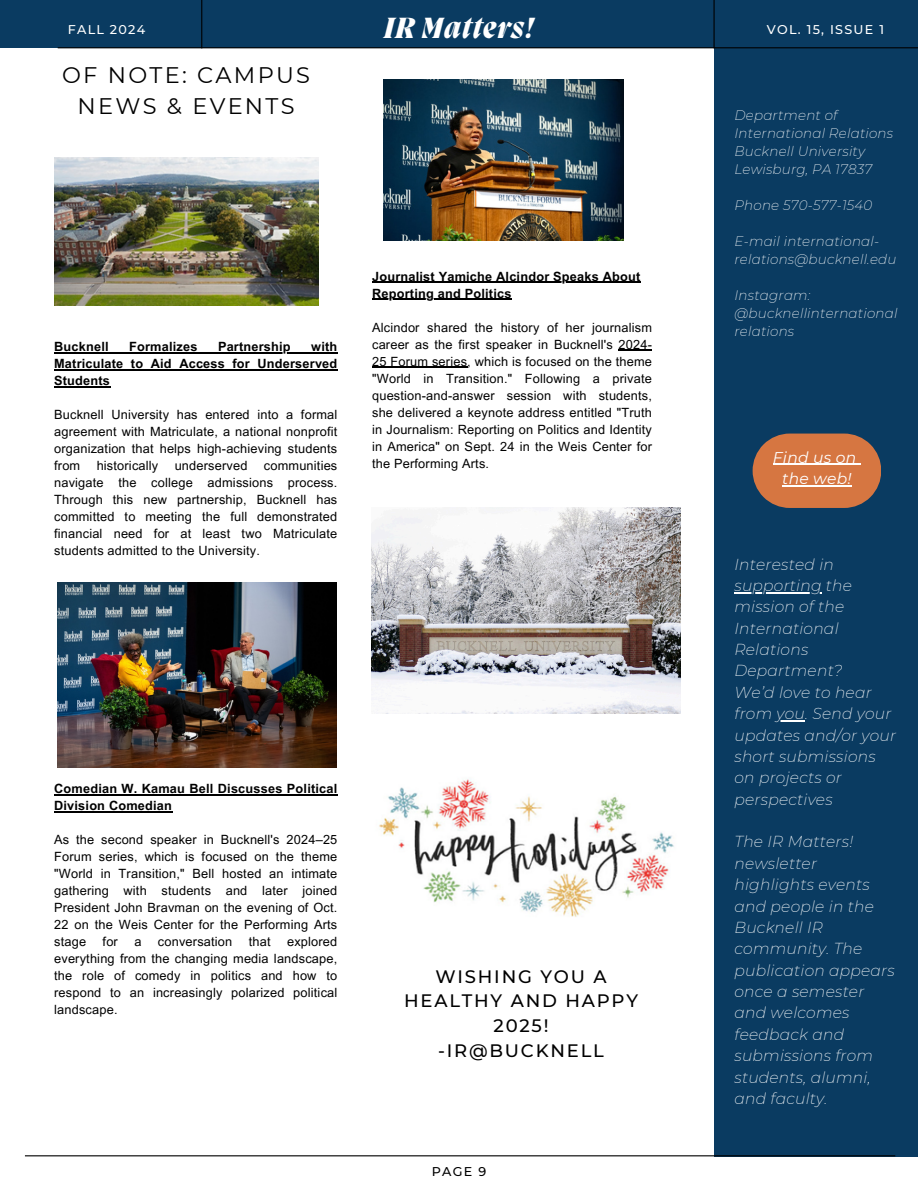
<style>
.page{position:relative;width:918px;height:1188px;background:#fff}
.page>*{position:absolute;margin:0;border:0;box-sizing:border-box;transform-origin:0 0}
.t1{font:italic 800 30px "Migra";letter-spacing:.04em;color:#fff}
.t2{font:22.5px/31.5px "Montserrat";letter-spacing:.1em;color:#000;text-align:center}
.t3{font:500 18px/24.8px "Montserrat";letter-spacing:.1em;color:#000;text-align:center}
.t4{font:italic 200 15.45px/21.3px "Montserrat";letter-spacing:.015em;color:#fff}
.t5{font:italic 15.45px/21.3px "Montserrat";letter-spacing:.015em;color:#fff;text-align:center}
.t6{font:italic 200 13.5px/18px "Montserrat";letter-spacing:.015em;color:#fff}
.t7{font:12.75px/17px "Arial MT Pro";letter-spacing:.015em;color:#000;text-align:justify}
.t8{font:700 12.75px/17px "Arial MT Pro";letter-spacing:.015em;color:#000;text-align:justify}
.t9{font:500 12.75px "Montserrat";letter-spacing:.1em;color:#fff}
.t10{font:500 12.75px "Montserrat";color:#000}
</style>
<div class="page">
<div style="left:714px;top:35px;width:204px;height:1121px;background:#0a3b61"></div>
<hr style="left:25px;top:1155px;width:870px;height:1px;background:#000">
<img style="left:54px;top:157px;width:265px;height:149px">
<img style="left:379px;top:779px;width:295px;height:138px">
<hr style="left:54px;top:353px;width:284px;height:1px;background:#000">
<hr style="left:54px;top:370px;width:284px;height:1px;background:#000">
<hr style="left:54px;top:387px;width:56px;height:1px;background:#000">
<hr style="left:54px;top:795px;width:284px;height:1px;background:#000">
<hr style="left:54px;top:812px;width:118px;height:1px;background:#000">
<div style="left:0;top:0;width:918px;height:48px;background:#0a3b61"></div>
<hr style="left:201px;top:0;width:1px;height:48px;background:#000">
<hr style="left:714px;top:0;width:1px;height:48px;background:#000">
<hr style="left:58px;top:47px;width:860px;height:1px;background:#000">
<img style="left:58px;top:582px;width:279px;height:186px">
<img style="left:383px;top:79px;width:241px;height:161px">
<img style="left:371px;top:508px;width:310px;height:206px">
<hr style="left:379px;top:282px;width:262px;height:1px;background:#000">
<hr style="left:372px;top:299px;width:140px;height:1px;background:#000">
<hr style="left:619px;top:350px;width:33px;height:1px;background:#000">
<hr style="left:372px;top:367px;width:95px;height:1px;background:#000">
<svg style="left:753px;top:434px;width:128px;height:74px;background:#be7249"></svg>
<hr style="left:782px;top:485px;width:70px;height:1px;background:#fff">
<hr style="left:735px;top:592px;width:87px;height:1px;background:#fff">
<svg style="left:780px;top:720px;width:25px;height:1px"></svg>
<p class="t1" style="left:384px;top:2px;width:151px">IR Matters!</p>
<h1 class="t9" style="left:68px;top:21px;width:79px">FALL 2024</h1>
<h5 class="t1" style="left:384px;top:14px;width:151px">IR Matters!</h5>
<h1 class="t9" style="left:767px;top:21px;width:119px">VOL. 15, ISSUE 1</h1>
<p class="t2" style="left:62px;top:59px;width:249px">OF NOTE: CAMPUS<br>NEWS &amp; EVENTS</p>
<p class="t8" style="left:54px;top:340px;width:285px;text-indent:257px">with Matriculate to Aid Access for Underserved Students</p>
<p class="t7" style="left:54px;top:408px;width:285px">Bucknell University has entered into a formal agreement with Matriculate, a national nonprofit organization that helps high-achieving students from</p>
<p class="t8" style="left:54px;top:340px;width:56px">Bucknell</p>
<p class="t8" style="left:129px;top:340px;width:70px">Formalizes</p>
<p class="t8" style="left:218px;top:340px;width:74px">Partnership</p>
<p class="t7" style="left:54px;top:459px;width:285px;text-indent:210px">communities navigate the college admissions process.<br>Through this new partnership, Bucknell has committed to meeting the full demonstrated financial need for at least two Matriculate students admitted to the University.</p>
<p class="t7" style="left:97px;top:459px;width:63px">historically</p>
<p class="t7" style="left:175px;top:459px;width:74px">underserved</p>
<h5 class="t8" style="left:372px;top:269px;width:270px">Journalist Yamiche Alcindor Speaks About</h5>
<p class="t8" style="left:372px;top:286px;width:141px">Reporting and Politics</p>
<p class="t7" style="left:372px;top:320px;width:281px">Alcindor shared the history of her journalism career as the first speaker in Bucknell's</p>
<p class="t7" style="left:372px;top:337px;width:281px;text-indent:246px">2024- 25 Forum series, which is focused on the theme "World in Transition." Following a private question-and-answer session with students, she delivered a keynote address entitled "Truth in Journalism: Reporting on Politics and Identity in America" on Sept. 24 in the Weis Center for the Performing Arts.</p>
<p class="t8" style="left:54px;top:782px;width:285px">Comedian W. Kamau Bell Discusses Political<br>Division Comedian</p>
<p class="t7" style="left:54px;top:833px;width:285px">As the second speaker in Bucknell's 2024–25<br>Forum series, which is focused on the theme "World in Transition," Bell hosted an intimate gathering with students and later joined President John Bravman on the evening of Oct.<br>22 on the Weis Center for the Performing Arts stage</p>
<p class="t7" style="left:103px;top:935px;width:17px">for</p>
<p class="t7" style="left:134px;top:935px;width:9px">a</p>
<p class="t7" style="left:158px;top:935px;width:76px">conversation</p>
<p class="t7" style="left:249px;top:935px;width:23px">that</p>
<p class="t7" style="left:54px;top:935px;width:285px;text-indent:233px">explored everything from the changing media landscape, the role of comedy in politics and how to respond to an increasingly polarized political landscape.</p>
<h2 class="t3" style="left:404px;top:964px;width:235px">WISHING YOU A<br>HEALTHY AND HAPPY<br>2025!<br>-IR@BUCKNELL</h2>
<h4 class="t10" style="left:432px;top:1164px;width:56px">PAGE 9</h4>
<h5 class="t6" style="left:735px;top:106px;width:160px">Department of<br>International Relations</h5>
<h1 class="t6" style="left:735px;top:142px;width:132px">Bucknell University</h1>
<p class="t6" style="left:735px;top:160px;width:139px">Lewisburg, PA 17837</p>
<p class="t6" style="left:735px;top:196px;width:139px">Phone 570-577-1540</p>
<p class="t6" style="left:735px;top:232px;width:164px">E-mail international&shy;relations@bucknell.edu</p>
<p class="t6" style="left:735px;top:286px;width:164px">Instagram: @bucknellinternational relations</p>
<p class="t5" style="left:773px;top:447px;width:85px">Find us on the web!</p>
<p class="t4" style="left:735px;top:553px;width:101px">Interested in</p>
<p class="t4" style="left:735px;top:575px;width:159px">supporting the mission of the<br>International<br>Relations<br>Department?<br>We’d love to hear from you. Send your</p>
<p class="t4" style="left:735px;top:724px;width:163px">updates and/or your short submissions on projects or perspectives</p>
<p class="t4" style="left:735px;top:831px;width:162px">The IR Matters! newsletter highlights events and people in the<br>Bucknell IR community. The publication appears once a semester and welcomes</p>
<h4 class="t4" style="left:735px;top:1024px;width:140px">feedback and submissions from students, alumni, and faculty.</h4>
</div>
